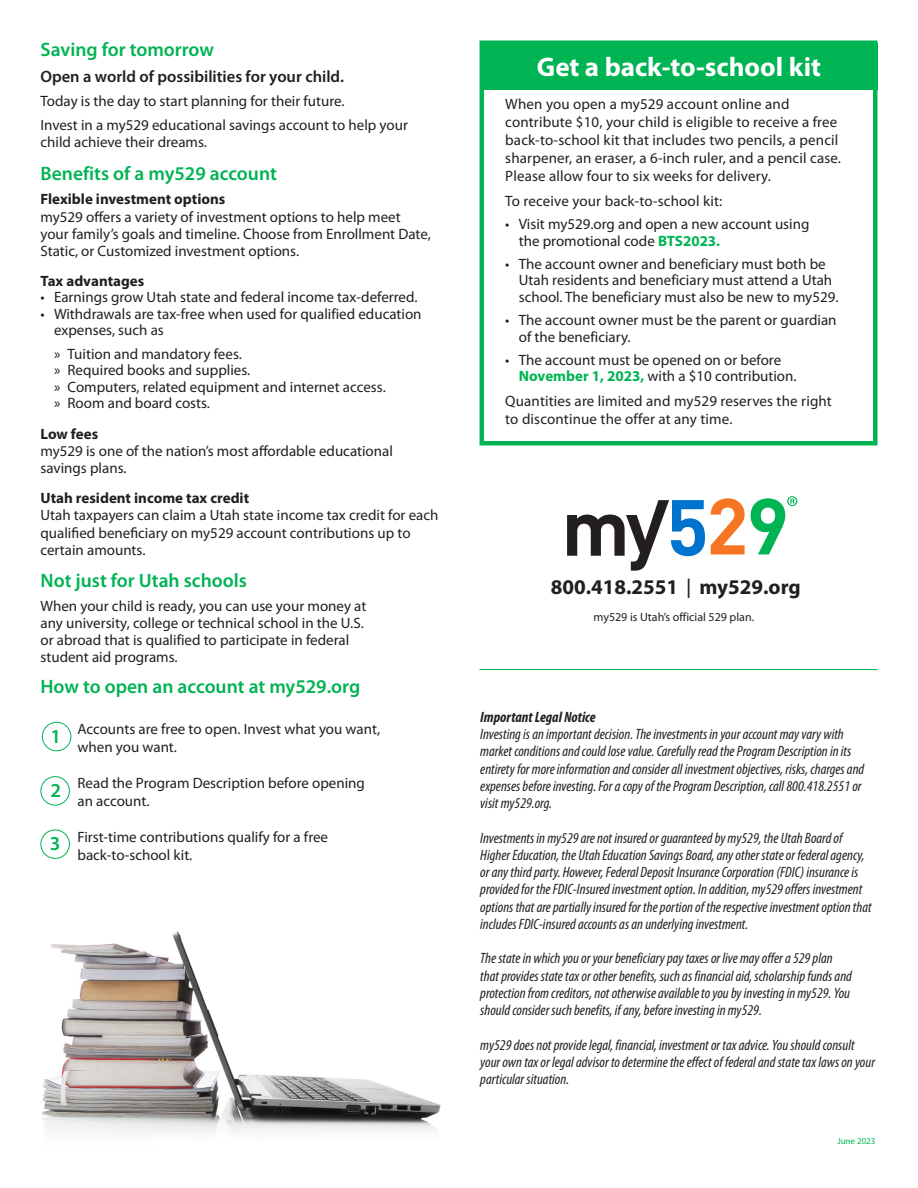
<style>
.page{position:relative;width:918px;height:1188px;background:#fff}
.page>*{position:absolute;margin:0;border:0;box-sizing:border-box;transform-origin:0 0}
.headers{font:700 27px "Myriad Pro";color:#fff}
.body_text{font:700 21px "Myriad Pro";color:#231f20}
.bullet_text{font:600 19.8px "Myriad Pro";color:#00b353}
.body_text-2{font:600 19.5px "Myriad Pro";color:#00b353}
.body_text-3{font:600 16.5px "Myriad Pro";color:#231f20}
.bullet_text-2{font:15px/16.5px "Myriad Pro";color:#231f20}
.t1{font:italic condensed 15px/17.2px "Myriad Pro";color:#231f20}
.body_text-4{font:15px/17.2px "Myriad Pro";color:#231f20}
.t2{font:700 15px "Myriad Pro";color:#231f20}
.t3{font:italic 700 condensed 15px "Myriad Pro";color:#231f20}
.bullet_text-3{font:12px "Myriad Pro";color:#231f20}
.body_text-5{font:9px "Myriad Pro";color:#00b353}
.s1{font-weight:700;color:#00b353}
.s2{font-family:"Century Gothic"}
</style>
<div class="page">
<img style="left:42px;top:931px;width:399px;height:201px">
<svg style="left:567px;top:500px;width:138px;height:71px"></svg>
<svg style="left:711px;top:498px;width:34px;height:56px"></svg>
<svg style="left:751px;top:496px;width:46px;height:58px"></svg>
<div style="left:480px;top:40px;width:398px;height:406px;border:4px solid #00b353"></div>
<div style="left:480px;top:43px;width:398px;height:47px;background:#00b353"></div>
<hr style="left:480px;top:669px;width:398px;height:1px;background:#00b353">
<div style="left:42px;top:722px;width:29px;height:29px;border:1px solid #00b353;border-radius:50%"></div>
<div style="left:41px;top:776px;width:29px;height:30px;border:1px solid #00b353;border-radius:50%"></div>
<div style="left:41px;top:830px;width:29px;height:29px;border:1px solid #00b353;border-radius:50%"></div>
<p class="body_text-2" style="left:40px;top:37px;width:175px">Saving for tomorrow</p>
<p class="body_text-3" style="left:40px;top:66px;width:305px">Open a world of possibilities for your child.</p>
<p class="body_text-4" style="left:40px;top:92px;width:306px">Today is the day to start planning for their future.</p>
<p class="body_text-4" style="left:40px;top:116px;width:369px">Invest in a my529 educational savings account to help your child achieve their dreams.</p>
<p class="body_text-2" style="left:40px;top:162px;width:238px">Benefits of a my529 account</p>
<p class="t2" style="left:40px;top:190px;width:187px">Flexible investment options</p>
<p class="bullet_text-2" style="left:40px;top:208px;width:392px;line-height:17.2px">my529 offers a variety of investment options to help meet your family’s goals and timeline. Choose from Enrollment Date,<br>Static, or Customized investment options.</p>
<p class="t2" style="left:40px;top:271px;width:105px">Tax advantages</p>
<p class="bullet_text-2" style="left:40px;top:289px;width:379px">• Earnings grow Utah state and federal income tax-deferred.</p>
<p class="bullet_text-2" style="left:54px;top:305px;width:369px;text-indent:-14px">• Withdrawals are tax-free when used for qualified education expenses, such as</p>
<p class="bullet_text-2" style="left:54px;top:345px;width:189px">» Tuition and mandatory fees.</p>
<p class="bullet_text-2" style="left:54px;top:362px;width:198px">» Required books and supplies.</p>
<p class="bullet_text-2" style="left:54px;top:378px;width:333px">» Computers, related equipment and internet access.</p>
<p class="bullet_text-2" style="left:54px;top:395px;width:158px">» Room and board costs.</p>
<p class="t2" style="left:40px;top:424px;width:59px">Low fees</p>
<p class="bullet_text-2" style="left:40px;top:442px;width:354px;line-height:17.2px">my529 is one of the nation’s most affordable educational savings plans.</p>
<p class="t2" style="left:40px;top:488px;width:210px">Utah resident income tax credit</p>
<p class="bullet_text-2" style="left:40px;top:506px;width:399px;line-height:17.2px">Utah taxpayers can claim a Utah state income tax credit for each qualified beneficiary on my529 account contributions up to certain amounts.</p>
<p class="body_text-2" style="left:40px;top:568px;width:208px">Not just for Utah schools</p>
<p class="body_text-4" style="left:40px;top:597px;width:327px">When your child is ready, you can use your money at any university, college or technical school in the U.S. or abroad that is qualified to participate in federal student aid programs.</p>
<p class="body_text-2" style="left:40px;top:674px;width:321px">How to open an account at my529.org</p>
<p class="body_text-4" style="left:77px;top:720px;width:304px;line-height:18px">Accounts are free to open. Invest what you want, when you want.</p>
<p class="body_text-4" style="left:77px;top:774px;width:289px;line-height:18px">Read the Program Description before opening an account.</p>
<p class="body_text-4" style="left:77px;top:828px;width:252px;line-height:18px">First-time contributions qualify for a free back-to-school kit.</p>
<p class="bullet_text" style="left:51px;top:723px;width:12px">1</p>
<p class="bullet_text" style="left:51px;top:778px;width:12px">2</p>
<p class="bullet_text" style="left:50px;top:831px;width:12px">3</p>
<p class="headers" style="left:537px;top:50px;width:286px">Get a back-to-school kit</p>
<p class="bullet_text-2" style="left:505px;top:95px;width:337px;line-height:18px">When you open a my529 account online and contribute $10, your child is eligible to receive a free back-to-school kit that includes two pencils, a pencil sharpener, an eraser, a 6-inch ruler, and a pencil case.<br>Please allow four to six weeks for delivery.</p>
<p class="bullet_text-2" style="left:505px;top:192px;width:219px">To receive your back-to-school kit:</p>
<p class="bullet_text-2" style="left:519px;top:216px;width:292px;text-indent:-14px">• Visit my529.org and open a new account using the promotional code <span class="s1">BTS2023.</span></p>
<p class="bullet_text-2" style="left:519px;top:255px;width:321px;text-indent:-14px">• The account owner and beneficiary must both be<br>Utah residents and beneficiary must attend a Utah school. The beneficiary must also be new to my529.</p>
<p class="bullet_text-2" style="left:519px;top:312px;width:319px;text-indent:-14px">• The account owner must be the parent or guardian of the beneficiary.</p>
<p class="bullet_text-2" style="left:519px;top:351px;width:279px;text-indent:-14px">• The account must be opened on or before<br><span class="s1">November 1, 2023,</span> with a $10 contribution.</p>
<p class="bullet_text-2" style="left:505px;top:392px;width:328px;line-height:18px">Quantities are limited and my529 reserves the right to discontinue the offer at any time.</p>
<p class="body_text" style="left:551px;top:573px;width:252px">800.418.2551 <span class="s2">|</span> my529.org</p>
<p class="bullet_text-3" style="left:594px;top:610px;width:162px">my529 is Utah’s official 529 plan.</p>
<p class="t3" style="left:480px;top:708px;width:117px">Important Legal Notice</p>
<p class="t1" style="left:480px;top:725px;width:386px">Investing is an important decision. The investments in your account may vary with market conditions and could lose value. Carefully read the Program Description in its entirety for more information and consider all investment objectives, risks, charges and expenses before investing. For a copy of the Program Description, call 800.418.2551 or visit my529.org.</p>
<p class="t1" style="left:480px;top:829px;width:393px">Investments in my529 are not insured or guaranteed by my529, the Utah Board of Higher Education, the Utah Education Savings Board, any other state or federal agency, or any third party. However, Federal Deposit Insurance Corporation (FDIC) insurance is provided for the FDIC-Insured investment option. In addition, my529 offers investment options that are partially insured for the portion of the respective investment option that includes FDIC-insured accounts as an underlying investment.</p>
<p class="t1" style="left:480px;top:950px;width:373px">The state in which you or your beneficiary pay taxes or live may offer a 529 plan that provides state tax or other benefits, such as financial aid, scholarship funds and protection from creditors, not otherwise available to you by investing in my529. You should consider such benefits, if any, before investing in my529.</p>
<p class="t1" style="left:480px;top:1036px;width:396px">my529 does not provide legal, financial, investment or tax advice. You should consult your own tax or legal advisor to determine the effect of federal and state tax laws on your particular situation.</p>
<p class="body_text-5" style="left:837px;top:1135px;width:40px">June 2023</p>
</div>
